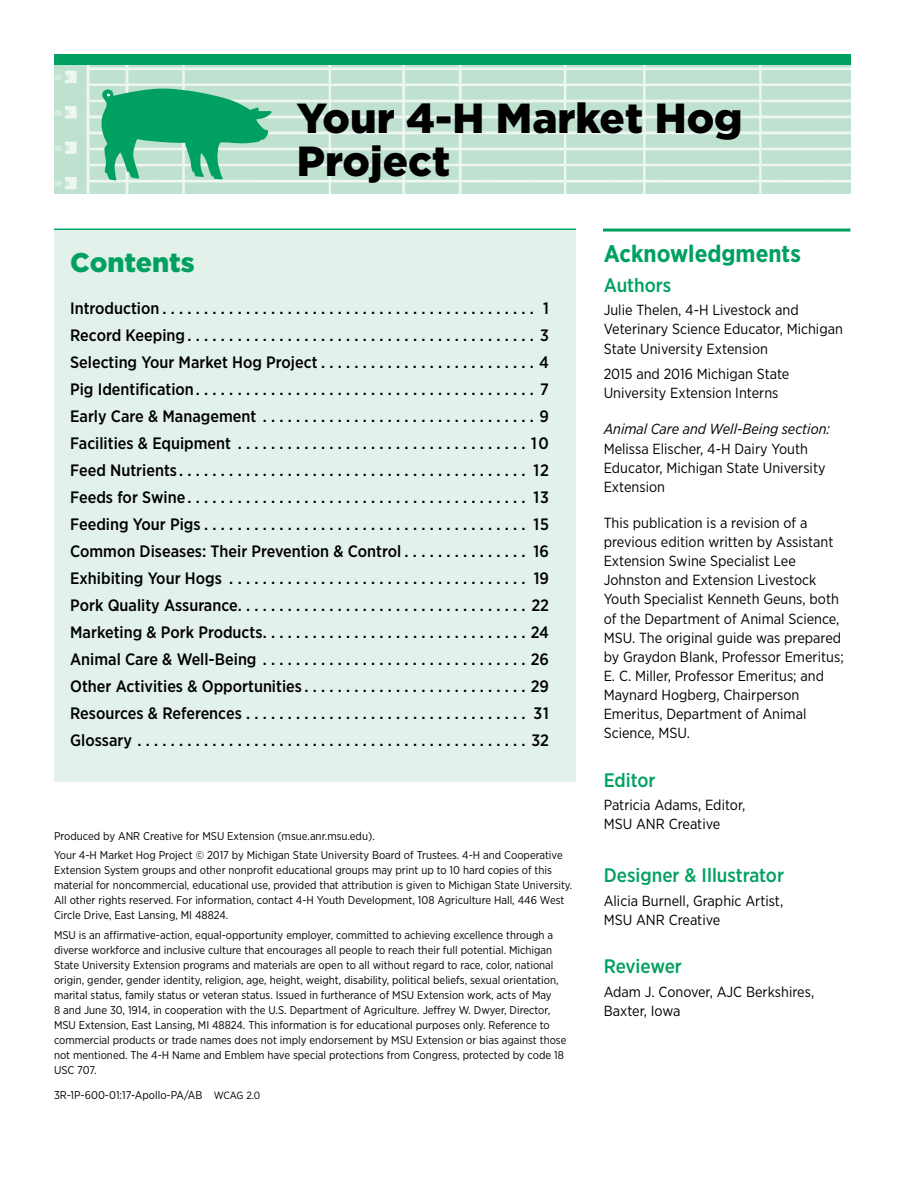
<style>
.page{position:relative;width:918px;height:1188px;background:#fff}
.page>*{position:absolute;margin:0;border:0;box-sizing:border-box;transform-origin:0 0}
.Title_Heads{font:900 42px "Gotham";color:#000}
.t1{font:900 27px "Gotham";color:#00a160}
.Sub_Head_1{font:700 24px "Gotham Narrow";color:#00a160}
.Sub_Head_2{font:500 19.5px "Gotham Narrow";color:#00a160}
.t2{font:500 16.5px "Gotham Narrow";color:#000}
.Body_Copy{font:14.7px/19.2px "Gotham Narrow";color:#000}
.t3{font:11.25px/15px "Gotham Narrow";color:#000}
.s1{font-size:10.5px}
.s2{color:#fff}
.s3{font-style:italic}
</style>
<div class="page">
<img style="left:54px;top:65px;width:796px;height:128px">
<div style="left:54px;top:54px;width:796px;height:11px;background:#00a160"></div>
<svg style="left:102px;top:89px;width:170px;height:91px;background:#4fbb8f"></svg>
<hr style="left:54px;top:229px;width:522px;height:3px;background:#00a160">
<div style="left:54px;top:230px;width:522px;height:552px;background:#e2f1e9"></div>
<hr style="left:603px;top:229px;width:247px;height:3px;background:#00a160">
<p class="Title_Heads" style="left:297px;top:89px;width:447px">Your 4-H Market Hog</p>
<p class="Title_Heads" style="left:297px;top:133px;width:155px">Project</p>
<p class="t1" style="left:70px;top:244px;width:126px">Contents</p>
<p class="t2" style="left:70px;top:298px;width:480px">Introduction . . . . . . . . . . . . . . . . . . . . . . . . . . . . . . . . . . . . . . . . . . . . 1</p>
<p class="t2" style="left:70px;top:325px;width:480px">Record Keeping . . . . . . . . . . . . . . . . . . . . . . . . . . . . . . . . . . . . . . . . . 3</p>
<p class="t2" style="left:70px;top:352px;width:480px">Selecting Your Market Hog Project . . . . . . . . . . . . . . . . . . . . . . . . . 4</p>
<p class="t2" style="left:70px;top:379px;width:480px">Pig Identification . . . . . . . . . . . . . . . . . . . . . . . . . . . . . . . . . . . . . . . . 7</p>
<p class="t2" style="left:70px;top:406px;width:480px">Early Care &amp; Management . . . . . . . . . . . . . . . . . . . . . . . . . . . . . . . . . 9</p>
<p class="t2" style="left:70px;top:433px;width:480px">Facilities &amp; Equipment . . . . . . . . . . . . . . . . . . . . . . . . . . . . . . . . . . 10</p>
<p class="t2" style="left:70px;top:460px;width:480px">Feed Nutrients . . . . . . . . . . . . . . . . . . . . . . . . . . . . . . . . . . . . . . . . . . 12</p>
<p class="t2" style="left:70px;top:487px;width:480px">Feeds for Swine . . . . . . . . . . . . . . . . . . . . . . . . . . . . . . . . . . . . . . . . . 13</p>
<p class="t2" style="left:70px;top:514px;width:480px">Feeding Your Pigs . . . . . . . . . . . . . . . . . . . . . . . . . . . . . . . . . . . . . . . 15</p>
<p class="t2" style="left:70px;top:541px;width:480px">Common Diseases: Their Prevention &amp; Control . . . . . . . . . . . . . . . 16</p>
<p class="t2" style="left:70px;top:568px;width:480px">Exhibiting Your Hogs . . . . . . . . . . . . . . . . . . . . . . . . . . . . . . . . . . . . 19</p>
<p class="t2" style="left:70px;top:595px;width:480px">Pork Quality Assurance...................................22</p>
<p class="t2" style="left:70px;top:622px;width:480px">Marketing &amp; Pork Products . . . . . . . . . . . . . . . . . . . . . . . . . . . . . . . . 24</p>
<p class="t2" style="left:70px;top:649px;width:480px">Animal Care &amp; Well-Being . . . . . . . . . . . . . . . . . . . . . . . . . . . . . . . . 26</p>
<p class="t2" style="left:70px;top:676px;width:480px">Other Activities &amp; Opportunities . . . . . . . . . . . . . . . . . . . . . . . . . . . 29</p>
<p class="t2" style="left:70px;top:703px;width:480px">Resources &amp; References . . . . . . . . . . . . . . . . . . . . . . . . . . . . . . . . . . 31</p>
<p class="t2" style="left:70px;top:730px;width:480px">Glossary . . . . . . . . . . . . . . . . . . . . . . . . . . . . . . . . . . . . . . . . . . . . . . . 32</p>
<p class="t3" style="left:54px;top:828px;width:322px">Produced by ANR Creative for MSU Extension (msue.anr.msu.edu).</p>
<p class="t3" style="left:54px;top:847px;width:520px">Your 4-H Market Hog Project © 2017 by Michigan State University Board of Trustees. 4-H and Cooperative Extension System groups and other nonprofit educational groups may print up to 10 hard copies of this material for noncommercial, educational use, provided that attribution is given to Michigan State University.<br>All other rights reserved. For information, contact 4-H Youth Development, 108 Agriculture Hall, 446 West Circle Drive, East Lansing, MI 48824.</p>
<p class="t3" style="left:54px;top:927px;width:514px">MSU is an affirmative-action, equal-opportunity employer, committed to achieving excellence through a diverse workforce and inclusive culture that encourages all people to reach their full potential. Michigan State University Extension programs and materials are open to all without regard to race, color, national origin, gender, gender identity, religion, age, height, weight, disability, political beliefs, sexual orientation, marital status, family status or veteran status. Issued in furtherance of MSU Extension work, acts of May<br>8 and June 30, 1914, in cooperation with the U.S. Department of Agriculture. Jeffrey W. Dwyer, Director, MSU Extension, East Lansing, MI 48824. This information is for educational purposes only. Reference to commercial products or trade names does not imply endorsement by MSU Extension or bias against those not mentioned. The 4-H Name and Emblem have special protections from Congress, protected by code 18<br>USC 707.</p>
<p class="t3" style="left:54px;top:1087px;width:208px">3R-1P-600-01:17-Apollo-PA/AB <span class="s1">WCAG 2.0</span></p>
<p class="Sub_Head_1" style="left:604px;top:238px;width:205px">Acknowledgments<span class="s2">.</span></p>
<p class="Sub_Head_2" style="left:604px;top:273px;width:72px">Authors<span class="s2">.</span></p>
<p class="Body_Copy" style="left:604px;top:300px;width:241px">Julie Thelen, 4-H Livestock and<br>Veterinary Science Educator, Michigan<br>State University Extension<span class="s2">.</span></p>
<p class="Body_Copy" style="left:604px;top:364px;width:187px">2015 and 2016 Michigan State<br>University Extension Interns<span class="s2">.</span></p>
<p class="Body_Copy" style="left:604px;top:419px;width:228px"><span class="s3">Animal Care and Well-Being section:<br></span>Melissa Elischer, 4-H Dairy Youth<br>Educator, Michigan State University<br>Extension<span class="s2">.</span></p>
<p class="Body_Copy" style="left:604px;top:513px;width:242px">This publication is a revision of a previous edition written by Assistant Extension Swine Specialist Lee Johnston and Extension Livestock Youth Specialist Kenneth Geuns, both of the Department of Animal Science, MSU. The original guide was prepared by Graydon Blank, Professor Emeritus; E. C. Miller, Professor Emeritus; and Maynard Hogberg, Chairperson Emeritus, Department of Animal Science, MSU.</p>
<p class="Sub_Head_2" style="left:604px;top:768px;width:55px">Editor<span class="s2">.</span></p>
<p class="Body_Copy" style="left:604px;top:795px;width:143px">Patricia Adams, Editor,<br>MSU ANR Creative<span class="s2">.</span></p>
<p class="Sub_Head_2" style="left:604px;top:863px;width:183px">Designer &amp; Illustrator<span class="s2">.</span></p>
<p class="Body_Copy" style="left:604px;top:891px;width:181px">Alicia Burnell, Graphic Artist,<br>MSU ANR Creative<span class="s2">.</span></p>
<p class="Sub_Head_2" style="left:604px;top:954px;width:81px">Reviewer<span class="s2">.</span></p>
<p class="Body_Copy" style="left:604px;top:982px;width:212px">Adam J. Conover, AJC Berkshires,<br>Baxter, Iowa<span class="s2">.</span></p>
</div>
